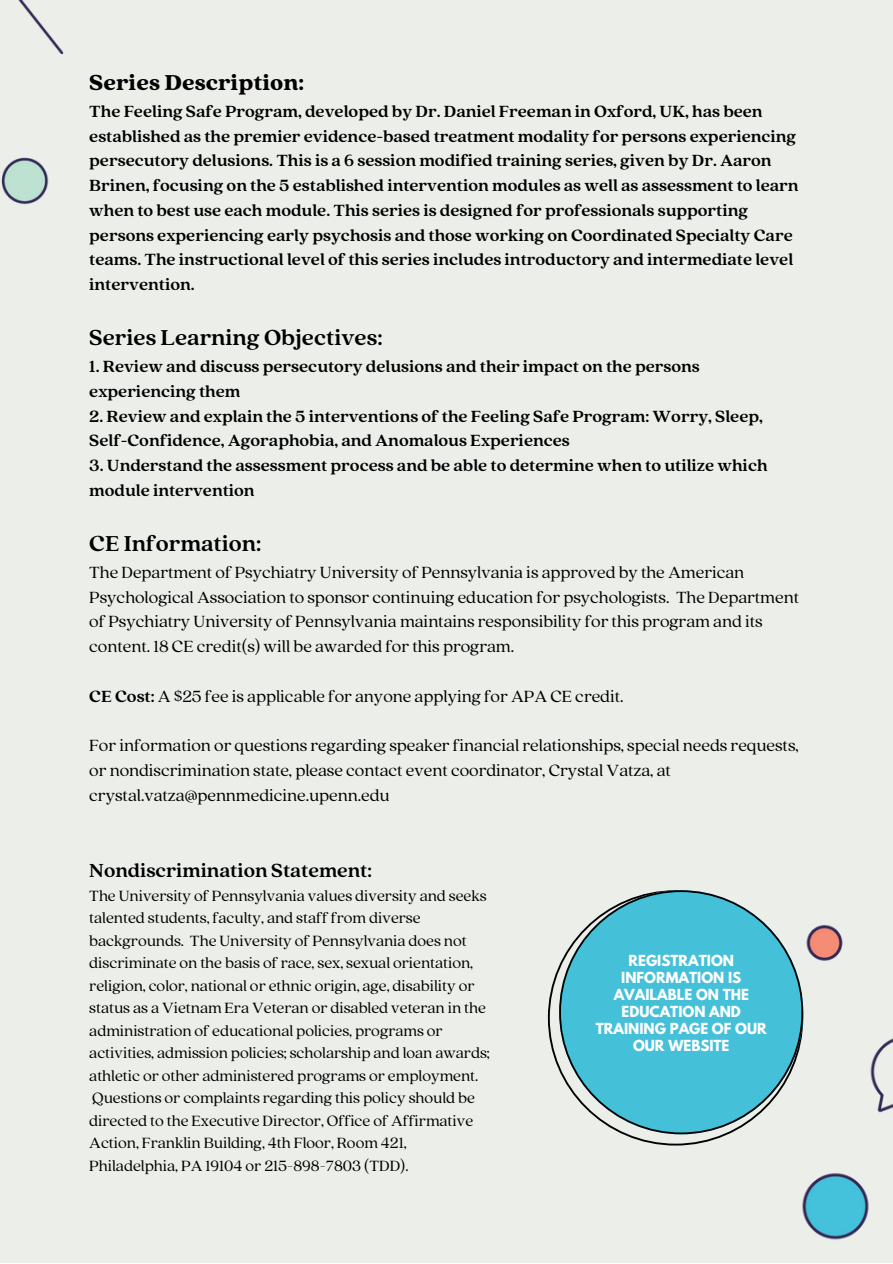
<style>
.page{position:relative;width:893px;height:1264px;background:#fff}
.page>*{position:absolute;margin:0;border:0;box-sizing:border-box;transform-origin:0 0}
.t1{font:700 24px "Quincy CF";color:#000}
.t2{font:900 24px "Quincy CF";color:#000}
.t3{font:700 21px "Quincy CF";color:#000}
.t4{font:700 18px/24.8px "Quincy CF";color:#000}
.t5{font:18px/24.8px "Quincy CF";color:#000}
.t6{font:16.5px/22.5px "Quincy CF";color:#000}
.t7{font:700 13.5px/16.8px "League Spartan";color:#fff;text-align:center}
.s1{font-weight:700}
</style>
<div class="page">
<div style="left:0;top:0;width:892px;height:1262px;background:#eceeea"></div>
<svg style="left:548px;top:966px;width:159px;height:179px"></svg>
<img style="left:1px;top:0;width:63px;height:205px">
<img style="left:707px;top:924px;width:185px;height:316px">
<svg style="left:559px;top:890px;width:244px;height:244px;fill:#45c0d9"></svg>
<h1 class="t2" style="left:89px;top:67px;width:216px">Series Description:</h1>
<p class="t4" style="left:89px;top:98px;width:710px">The Feeling Safe Program, developed by Dr. Daniel Freeman in Oxford, UK, has been established as the premier evidence-based treatment modality for persons experiencing persecutory delusions. This is a 6 session modified training series, given by Dr. Aaron Brinen, focusing on the 5 established intervention modules as well as assessment to learn when to best use each module. This series is designed for professionals supporting persons experiencing early psychosis and those working on Coordinated Specialty Care teams. The instructional level of this series includes introductory and intermediate level intervention.</p>
<h1 class="t1" style="left:89px;top:322px;width:295px">Series Learning Objectives:</h1>
<p class="t4" style="left:89px;top:353px;width:612px">1. Review and discuss persecutory delusions and their impact on the persons experiencing them</p>
<p class="t4" style="left:89px;top:402px;width:675px">2. Review and explain the 5 interventions of the Feeling Safe Program: Worry, Sleep,<br>Self-Confidence, Agoraphobia, and Anomalous Experiences</p>
<p class="t4" style="left:89px;top:452px;width:679px">3. Understand the assessment process and be able to determine when to utilize which module intervention</p>
<h1 class="t1" style="left:89px;top:527px;width:173px">CE Information:</h1>
<p class="t5" style="left:89px;top:559px;width:711px">The Department of Psychiatry University of Pennsylvania is approved by the American Psychological Association to sponsor continuing education for psychologists. The Department of Psychiatry University of Pennsylvania maintains responsibility for this program and its content. 18 CE credit(s) will be awarded for this program.</p>
<p class="t5" style="left:89px;top:682px;width:536px"><span class="s1">CE Cost:</span> A $25 fee is applicable for anyone applying for APA CE credit.</p>
<p class="t5" style="left:89px;top:732px;width:710px">For information or questions regarding speaker financial relationships, special needs requests, or nondiscrimination state, please contact event coordinator, Crystal Vatza, at crystal.vatza@pennmedicine.upenn.edu</p>
<p class="t3" style="left:89px;top:857px;width:284px">Nondiscrimination Statement:</p>
<p class="t6" style="left:89px;top:883px;width:402px">The University of Pennsylvania values diversity and seeks talented students, faculty, and staff from diverse backgrounds. The University of Pennsylvania does not discriminate on the basis of race, sex, sexual orientation, religion, color, national or ethnic origin, age, disability or status as a Vietnam Era Veteran or disabled veteran in the administration of educational policies, programs or activities, admission policies; scholarship and loan awards; athletic or other administered programs or employment.<br>Questions or complaints regarding this policy should be directed to the Executive Director, Office of Affirmative Action, Franklin Building, 4th Floor, Room 421, Philadelphia, PA 19104 or 215-898-7803 (TDD).</p>
<p class="t7" style="left:595px;top:954px;width:172px">REGISTRATION<br>INFORMATION IS<br>AVAILABLE ON THE<br>EDUCATION AND<br>TRAINING PAGE OF OUR<br>OUR WEBSITE</p>
</div>
